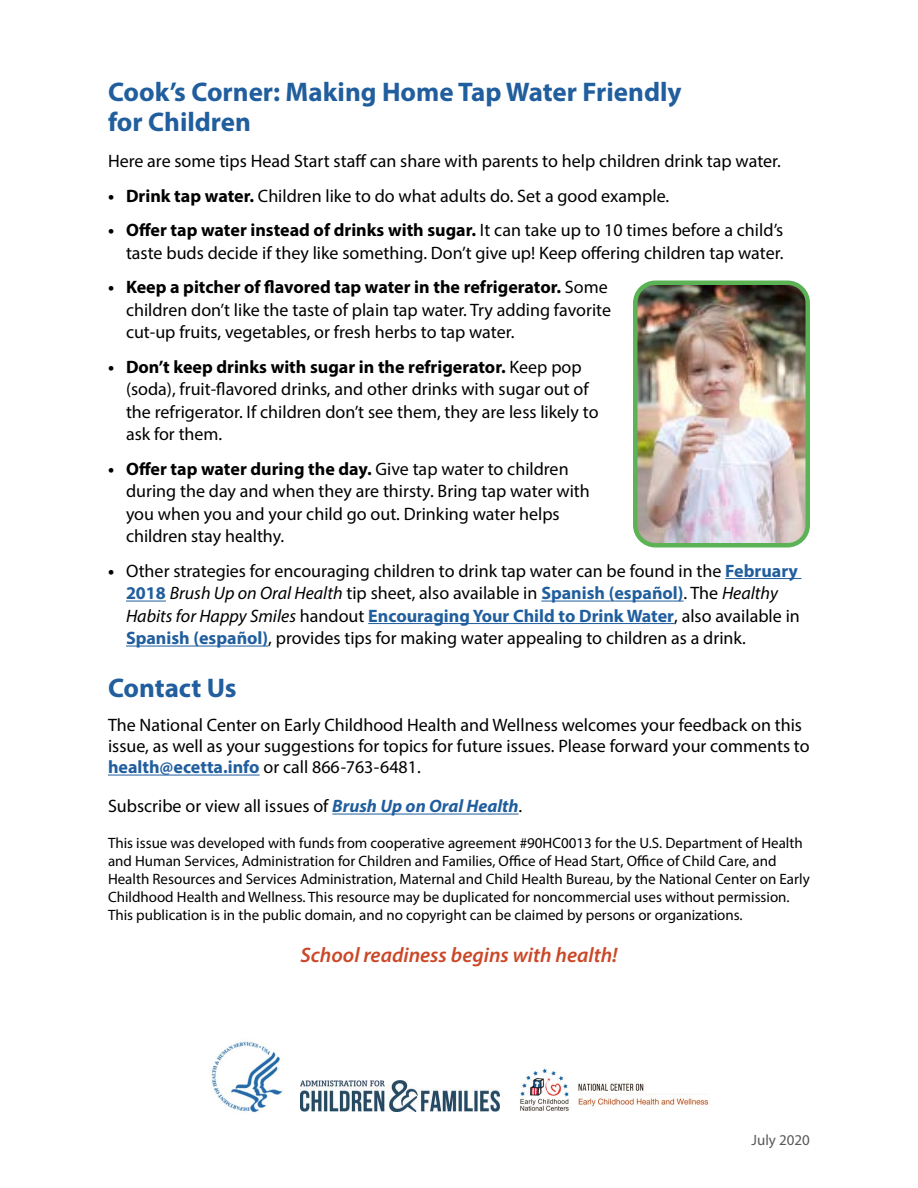
<style>
.page{position:relative;width:918px;height:1188px;background:#fff}
.page>*{position:absolute;margin:0;border:0;box-sizing:border-box;transform-origin:0 0}
.Heading_1{font:700 27px/30px "Myriad Pro";color:#215e9e}
.t1{font:italic 600 21px "Myriad Pro";color:#ca4828}
.Body_text{font:18px/22.5px "Myriad Pro";color:#000}
.Credit_line{font:15px/18px "Myriad Pro";color:#000}
.t2{font:15px "Myriad Pro";color:#58595b}
.s1{font-weight:700}
.s2{font-weight:700;color:#215e9e}
.s3{font-style:italic}
.s4{font-weight:700;font-style:italic;color:#215e9e}
</style>
<div class="page">
<hr style="left:725px;top:578px;width:77px;height:1px;background:#215e9e">
<hr style="left:126px;top:601px;width:40px;height:1px;background:#215e9e">
<hr style="left:541px;top:601px;width:143px;height:1px;background:#215e9e">
<hr style="left:368px;top:623px;width:306px;height:1px;background:#215e9e">
<hr style="left:126px;top:646px;width:142px;height:1px;background:#215e9e">
<hr style="left:108px;top:775px;width:152px;height:1px;background:#215e9e">
<hr style="left:332px;top:814px;width:187px;height:1px;background:#215e9e">
<img style="left:638px;top:285px;width:167px;height:258px">
<div style="left:633px;top:280px;width:177px;height:268px;border:4px solid #5bb355;border-radius:20px"></div>
<img style="left:211px;top:1041px;width:72px;height:72px">
<img style="left:300px;top:1080px;width:200px;height:31px">
<img style="left:520px;top:1068px;width:189px;height:43px">
<h2 class="Heading_1" style="left:108px;top:76px;width:575px">Cook’s Corner: Making Home Tap Water Friendly for Children</h2>
<p class="Body_text" style="left:108px;top:150px;width:674px">Here are some tips Head Start staff can share with parents to help children drink tap water.</p>
<p class="Body_text" style="left:108px;top:184px;width:563px"><span class="s1">• Drink tap water.</span> Children like to do what adults do. Set a good example.</p>
<p class="Body_text" style="left:108px;top:219px;width:677px;text-align:right"><span class="s1">• Offer tap water instead of drinks with sugar.</span> It can take up to 10 times before a child’s taste buds decide if they like something. Don’t give up! Keep offering children tap water.</p>
<p class="Body_text" style="left:126px;top:276px;width:487px;text-indent:-18px"><span class="s1">• Keep a pitcher of flavored tap water in the refrigerator.</span> Some children don’t like the taste of plain tap water. Try adding favorite cut-up fruits, vegetables, or fresh herbs to tap water.</p>
<p class="Body_text" style="left:126px;top:355px;width:474px;text-indent:-18px"><span class="s1">• Don’t keep drinks with sugar in the refrigerator.</span> Keep pop (soda), fruit-flavored drinks, and other drinks with sugar out of the refrigerator. If children don’t see them, they are less likely to ask for them.</p>
<p class="Body_text" style="left:126px;top:457px;width:465px;text-indent:-18px"><span class="s1">• Offer tap water during the day.</span> Give tap water to children during the day and when they are thirsty. Bring tap water with you when you and your child go out. Drinking water helps children stay healthy.</p>
<p class="Body_text" style="left:126px;top:559px;width:675px;text-indent:-18px"><span class="s1">•</span> Other strategies for encouraging children to drink tap water can be found in the <span class="s2">February 2018</span> <span class="s3">Brush Up on Oral Health</span> tip sheet, also available in <span class="s2">Spanish (español)</span>. The <span class="s3">Healthy Habits for Happy Smiles</span> handout <span class="s2">Encouraging Your Child to Drink Water</span>, also available in <span class="s2">Spanish (español)</span>, provides tips for making water appealing to children as a drink.</p>
<h2 class="Heading_1" style="left:108px;top:672px;width:130px">Contact Us</h2>
<p class="Body_text" style="left:108px;top:714px;width:703px;line-height:21px">The National Center on Early Childhood Health and Wellness welcomes your feedback on this issue, as well as your suggestions for topics for future issues. Please forward your comments to <span class="s2">health@ecetta.info</span> or call 866-763-6481.</p>
<p class="Body_text" style="left:108px;top:795px;width:416px">Subscribe or view all issues of <span class="s4">Brush Up on Oral Health</span>.</p>
<p class="Credit_line" style="left:108px;top:834px;width:703px">This issue was developed with funds from cooperative agreement #90HC0013 for the U.S. Department of Health and Human Services, Administration for Children and Families, Office of Head Start, Office of Child Care, and Health Resources and Services Administration, Maternal and Child Health Bureau, by the National Center on Early Childhood Health and Wellness. This resource may be duplicated for noncommercial uses without permission.<br>This publication is in the public domain, and no copyright can be claimed by persons or organizations.</p>
<p class="t1" style="left:300px;top:942px;width:319px">School readiness begins with health!</p>
<p class="t2" style="left:752px;top:1131px;width:60px">July 2020</p>
</div>
